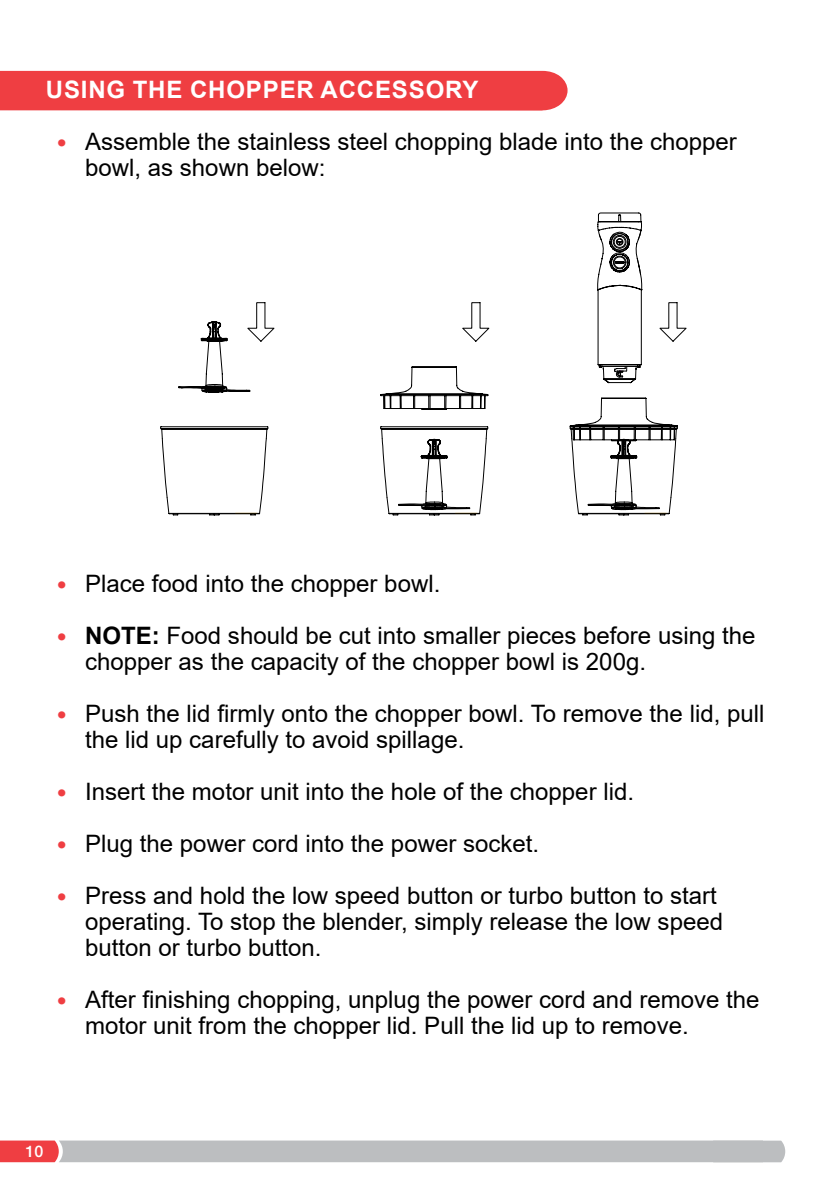
<style>
.page{position:relative;width:840px;height:1191px;background:#fff}
.page>*{position:absolute;margin:0;border:0;box-sizing:border-box;transform-origin:0 0}
.t1{font:24px/26px "Arial";color:#000}
.t2{font:700 24px "Arial";letter-spacing:.035em;color:#fff}
.t3{font:500 16px "Helvetica Neue LT Std";color:#fff}
.s1{font-family:"Helvetica Neue LT Std";font-weight:700;font-size:20px;color:#ef3e42}
.s2{font-weight:700}
</style>
<div class="page">
<svg style="left:0;top:1140px;width:784px;height:22px;background:#c1b6b8"></svg>
<div style="left:0;top:71px;width:567px;height:40px;background:#ef3e42"></div>
<svg style="left:597px;top:212px;width:80px;height:303px"></svg>
<svg style="left:160px;top:221px;width:481px;height:295px"></svg>
<p class="t2" style="left:46px;top:73px;width:434px">USING THE CHOPPER ACCESSORY</p>
<p class="t1" style="left:85px;top:128px;width:652px;text-indent:-28px"><span class="s1">•</span> Assemble the stainless steel chopping blade into the chopper bowl, as shown below:</p>
<p class="t1" style="left:57px;top:570px;width:385px"><span class="s1">•</span> Place food into the chopper bowl.</p>
<p class="t1" style="left:85px;top:622px;width:671px;text-indent:-28px"><span class="s1">•</span> <span class="s2">NOTE:</span> Food should be cut into smaller pieces before using the chopper as the capacity of the chopper bowl is 200g.</p>
<p class="t1" style="left:85px;top:700px;width:680px;text-indent:-28px"><span class="s1">•</span> Push the lid firmly onto the chopper bowl. To remove the lid, pull the lid up carefully to avoid spillage.</p>
<p class="t1" style="left:57px;top:778px;width:578px"><span class="s1">•</span> Insert the motor unit into the hole of the chopper lid.</p>
<p class="t1" style="left:57px;top:830px;width:483px"><span class="s1">•</span> Plug the power cord into the power socket.</p>
<p class="t1" style="left:85px;top:882px;width:639px;text-indent:-28px"><span class="s1">•</span> Press and hold the low speed button or turbo button to start operating. To stop the blender, simply release the low speed button or turbo button.</p>
<p class="t1" style="left:85px;top:986px;width:675px;text-indent:-28px"><span class="s1">•</span> After finishing chopping, unplug the power cord and remove the motor unit from the chopper lid. Pull the lid up to remove.</p>
<p class="t3" style="left:26px;top:1141px;width:19px">10</p>
</div>
